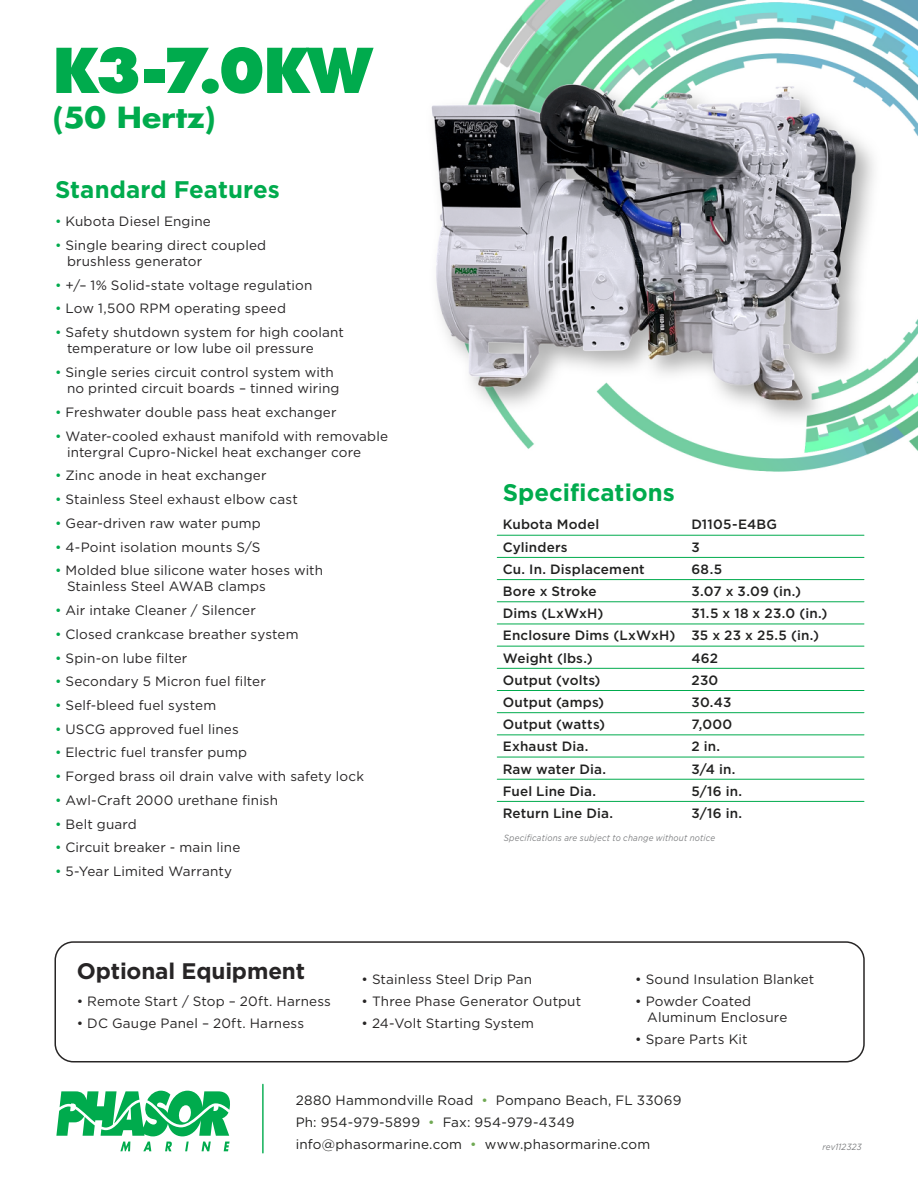
<style>
.page{position:relative;width:918px;height:1188px;background:#fff}
.page>*{position:absolute;margin:0;border:0;box-sizing:border-box;transform-origin:0 0}
.t1{font:800 60px "Futura";color:#00ab4d;scale:.95 1}
.t2{font:700 28.35px "Futura";color:#00ab4d;scale:1.11 1}
.t3{font:700 24px "Gotham";letter-spacing:.005em;color:#00ab4d}
.t4{font:700 22.5px "Gotham";letter-spacing:-.005em;color:#272526}
.t5{font:13.5px/16.2px "Gotham";letter-spacing:.01em;color:#272526}
.t6{font:500 13.5px/22.2px "Gotham";letter-spacing:.015em;color:#212120}
.t7{font:13.5px/16.2px "Gotham";letter-spacing:.01em;color:#272525}
.t8{font:13.5px/22.2px "Gotham";letter-spacing:.015em;color:#212120}
.t9{font:italic 9px "Gotham";letter-spacing:.02em;color:#7f8082;scale:.9 1}
.s1{color:#00ab4d}
.s2{color:#70a954}
</style>
<div class="page">
<img style="left:431px;top:0;width:487px;height:472px">
<svg style="left:120px;top:1142px;width:10px;height:9px"></svg>
<svg style="left:143px;top:1142px;width:8px;height:9px"></svg>
<svg style="left:165px;top:1142px;width:7px;height:9px"></svg>
<svg style="left:185px;top:1142px;width:4px;height:9px"></svg>
<svg style="left:202px;top:1142px;width:9px;height:9px"></svg>
<svg style="left:224px;top:1142px;width:6px;height:9px"></svg>
<svg style="left:56px;top:1091px;width:174px;height:45px"></svg>
<hr style="left:262px;top:1084px;width:2px;height:69px;background:#00ab4d">
<hr style="left:497px;top:535px;width:367px;height:1px;background:#00ab4d">
<hr style="left:497px;top:557px;width:367px;height:1px;background:#00ab4d">
<hr style="left:497px;top:579px;width:367px;height:1px;background:#00ab4d">
<hr style="left:497px;top:601px;width:367px;height:1px;background:#00ab4d">
<hr style="left:497px;top:624px;width:367px;height:1px;background:#00ab4d">
<hr style="left:497px;top:646px;width:367px;height:1px;background:#00ab4d">
<hr style="left:497px;top:668px;width:367px;height:1px;background:#00ab4d">
<hr style="left:497px;top:690px;width:367px;height:1px;background:#00ab4d">
<hr style="left:497px;top:712px;width:367px;height:1px;background:#00ab4d">
<hr style="left:497px;top:734px;width:367px;height:1px;background:#00ab4d">
<hr style="left:497px;top:757px;width:367px;height:1px;background:#00ab4d">
<hr style="left:497px;top:779px;width:367px;height:1px;background:#00ab4d">
<hr style="left:497px;top:801px;width:367px;height:1px;background:#00ab4d">
<div style="left:54px;top:941px;width:811px;height:121px;border:2px solid #272525;border-radius:18px"></div>
<h1 class="t1" style="left:53px;top:32px;width:339px">K3-7.0KW</h1>
<h2 class="t2" style="left:53px;top:98px;width:148px">(50 Hertz)</h2>
<h3 class="t3" style="left:55px;top:173px;width:226px">Standard Features</h3>
<p class="t5" style="left:55px;top:213px;width:157px"><span class="s1">•</span> Kubota Diesel Engine</p>
<p class="t5" style="left:67px;top:237px;width:201px;text-indent:-12px"><span class="s1">•</span> Single bearing direct coupled brushless generator</p>
<p class="t5" style="left:55px;top:276px;width:259px"><span class="s1">•</span> +/– 1% Solid-state voltage regulation</p>
<p class="t5" style="left:55px;top:300px;width:233px"><span class="s1">•</span> Low 1,500 RPM operating speed</p>
<p class="t5" style="left:67px;top:324px;width:278px;text-indent:-12px"><span class="s1">•</span> Safety shutdown system for high coolant temperature or low lube oil pressure</p>
<p class="t5" style="left:67px;top:364px;width:274px;text-indent:-12px"><span class="s1">•</span> Single series circuit control system with no printed circuit boards – tinned wiring</p>
<p class="t5" style="left:55px;top:404px;width:283px"><span class="s1">•</span> Freshwater double pass heat exchanger</p>
<p class="t5" style="left:67px;top:427px;width:323px;text-indent:-12px"><span class="s1">•</span> Water-cooled exhaust manifold with removable intergral Cupro-Nickel heat exchanger core</p>
<p class="t5" style="left:55px;top:467px;width:213px"><span class="s1">•</span> Zinc anode in heat exchanger</p>
<p class="t5" style="left:55px;top:491px;width:244px"><span class="s1">•</span> Stainless Steel exhaust elbow cast</p>
<p class="t5" style="left:55px;top:515px;width:207px"><span class="s1">•</span> Gear-driven raw water pump</p>
<p class="t5" style="left:55px;top:538px;width:207px"><span class="s1">•</span> 4-Point isolation mounts S/S</p>
<p class="t5" style="left:67px;top:562px;width:258px;text-indent:-12px"><span class="s1">•</span> Molded blue silicone water hoses with<br>Stainless Steel AWAB clamps</p>
<p class="t5" style="left:55px;top:602px;width:202px"><span class="s1">•</span> Air intake Cleaner / Silencer</p>
<p class="t5" style="left:55px;top:626px;width:245px"><span class="s1">•</span> Closed crankcase breather system</p>
<p class="t5" style="left:55px;top:649px;width:134px"><span class="s1">•</span> Spin-on lube filter</p>
<p class="t5" style="left:55px;top:673px;width:212px"><span class="s1">•</span> Secondary 5 Micron fuel filter</p>
<p class="t5" style="left:55px;top:697px;width:163px"><span class="s1">•</span> Self-bleed fuel system</p>
<p class="t5" style="left:55px;top:721px;width:185px"><span class="s1">•</span> USCG approved fuel lines</p>
<p class="t5" style="left:55px;top:744px;width:194px"><span class="s1">•</span> Electric fuel transfer pump</p>
<p class="t5" style="left:55px;top:768px;width:311px"><span class="s1">•</span> Forged brass oil drain valve with safety lock</p>
<p class="t5" style="left:55px;top:792px;width:225px"><span class="s1">•</span> Awl-Craft 2000 urethane finish</p>
<p class="t5" style="left:55px;top:815px;width:83px"><span class="s1">•</span> Belt guard</p>
<p class="t5" style="left:55px;top:839px;width:187px"><span class="s1">•</span> Circuit breaker - main line</p>
<p class="t5" style="left:55px;top:863px;width:179px"><span class="s1">•</span> 5-Year Limited Warranty</p>
<h3 class="t3" style="left:503px;top:477px;width:174px">Specifications</h3>
<p class="t6" style="left:503px;top:513px;width:98px">Kubota Model</p>
<p class="t6" style="left:691px;top:513px;width:87px">D1105-E4BG</p>
<p class="t6" style="left:503px;top:536px;width:66px">Cylinders</p>
<p class="t6" style="left:691px;top:536px;width:10px">3</p>
<p class="t6" style="left:503px;top:558px;width:143px">Cu. In. Displacement</p>
<p class="t6" style="left:691px;top:558px;width:32px">68.5</p>
<p class="t6" style="left:503px;top:580px;width:95px">Bore x Stroke</p>
<p class="t6" style="left:691px;top:580px;width:111px">3.07 x 3.09 (in.)</p>
<p class="t6" style="left:503px;top:602px;width:102px">Dims (LxWxH)</p>
<p class="t6" style="left:503px;top:602px;width:326px;text-indent:189px">31.5 x 18 x 23.0 (in.)<br>Enclosure Dims (LxWxH) 35 x 23 x 25.5 (in.)<br>Weight (lbs.)</p>
<p class="t6" style="left:691px;top:647px;width:28px">462</p>
<p class="t6" style="left:503px;top:669px;width:99px">Output (volts)</p>
<p class="t6" style="left:691px;top:669px;width:28px">230</p>
<p class="t6" style="left:503px;top:691px;width:103px">Output (amps)</p>
<p class="t6" style="left:691px;top:691px;width:42px">30.43</p>
<p class="t6" style="left:503px;top:713px;width:104px">Output (watts)</p>
<p class="t6" style="left:691px;top:713px;width:42px">7,000</p>
<p class="t6" style="left:503px;top:735px;width:87px">Exhaust Dia.</p>
<p class="t6" style="left:691px;top:735px;width:30px">2 in.</p>
<p class="t6" style="left:503px;top:758px;width:105px">Raw water Dia.</p>
<p class="t6" style="left:691px;top:758px;width:45px">3/4 in.</p>
<p class="t6" style="left:503px;top:780px;width:95px">Fuel Line Dia.</p>
<p class="t6" style="left:691px;top:780px;width:52px">5/16 in.</p>
<p class="t6" style="left:503px;top:802px;width:112px">Return Line Dia.</p>
<p class="t6" style="left:691px;top:802px;width:52px">3/16 in.</p>
<p class="t9" style="left:504px;top:832px;width:237px">Specifications are subject to change without notice</p>
<h3 class="t4" style="left:77px;top:956px;width:230px">Optional Equipment</h3>
<p class="t7" style="left:77px;top:993px;width:256px">• Remote Start / Stop – 20ft. Harness</p>
<p class="t7" style="left:77px;top:1015px;width:229px">• DC Gauge Panel – 20ft. Harness</p>
<p class="t7" style="left:362px;top:970px;width:172px">• Stainless Steel Drip Pan</p>
<p class="t7" style="left:362px;top:993px;width:221px">• Three Phase Generator Output</p>
<p class="t7" style="left:362px;top:1015px;width:174px">• 24-Volt Starting System</p>
<p class="t7" style="left:635px;top:970px;width:181px">• Sound Insulation Blanket</p>
<p class="t7" style="left:647px;top:993px;width:142px;text-indent:-12px">• Powder Coated<br>Aluminum Enclosure</p>
<p class="t7" style="left:635px;top:1031px;width:114px">• Spare Parts Kit</p>
<p class="t8" style="left:296px;top:1088px;width:387px">2880 Hammondville Road <span class="s2">•</span> Pompano Beach, FL 33069<br>Ph: 954-979-5899 <span class="s2">•</span> Fax: 954-979-4349 info@phasormarine.com <span class="s2">•</span> www.phasormarine.com</p>
<p class="t9" style="left:822px;top:1141px;width:45px">rev112323</p>
</div>
